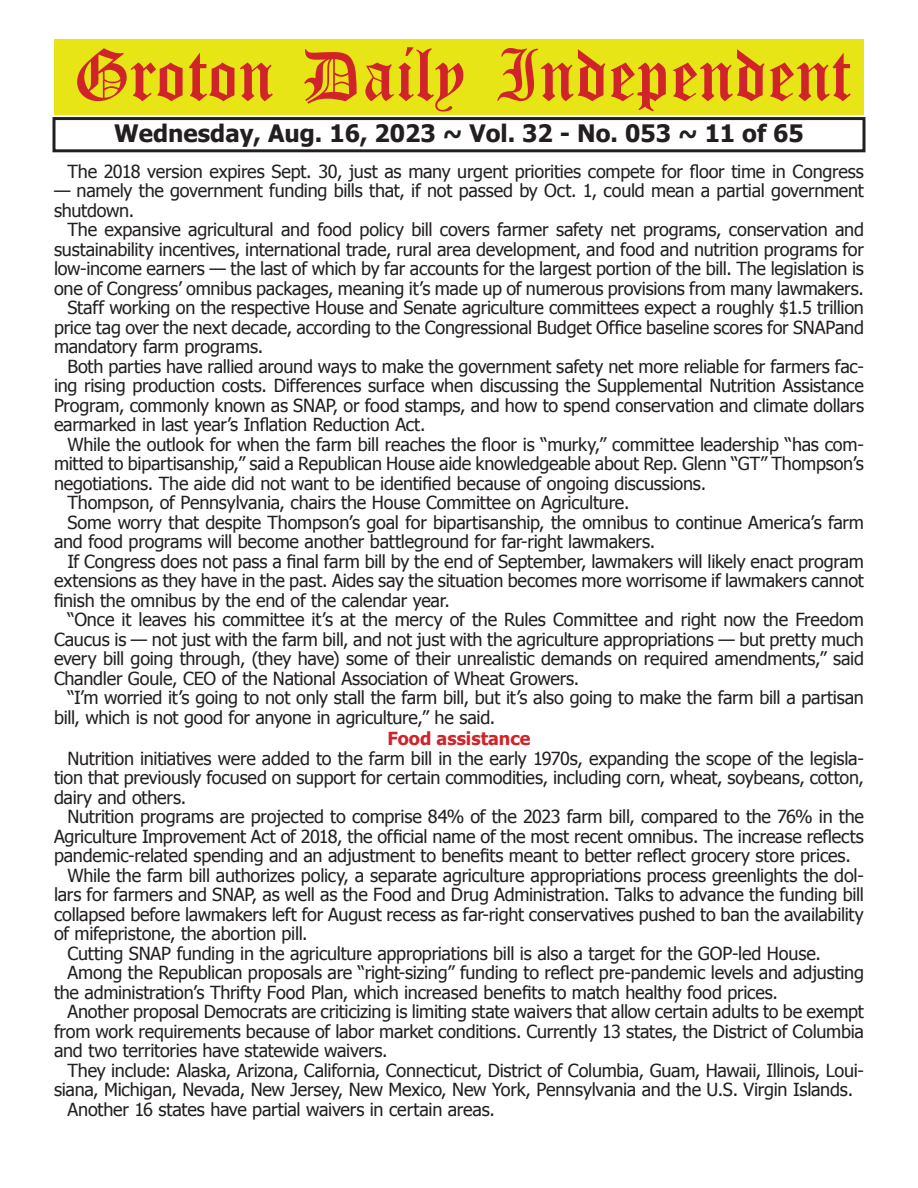
<style>
.page{position:relative;width:918px;height:1188px;background:#fff}
.page>*{position:absolute;margin:0;border:0;box-sizing:border-box;transform-origin:0 0}
.t1{font:54px "Old English Five";color:#d1232a}
.t2{font:700 24px "Tahoma";color:#231f20}
.t3{font:18px/19.5px "Tahoma";letter-spacing:-.01em;color:#231f20}
.t4{font:700 18px "Tahoma";color:#d1232a}
</style>
<div class="page">
<div style="left:52px;top:117px;width:814px;height:35px;border:3px solid #231f20"></div>
<div style="left:54px;top:40px;width:810px;height:75px;background:#e7e515"></div>
<h1 class="t1" style="left:73px;top:50px;width:779px">Groton Daily Independent</h1>
<h2 class="t2" style="left:114px;top:116px;width:691px">Wednesday, Aug. 16, 2023 ~ Vol. 32 - No. 053 ~ 11 of 65</h2>
<p class="t3" style="left:68px;top:161px;width:798px">The 2018 version expires Sept. 30, just as many urgent priorities compete for floor time in Congress</p>
<p class="t3" style="left:54px;top:180px;width:811px">— namely the government funding bills that, if not passed by Oct. 1, could mean a partial government shutdown.</p>
<p class="t3" style="left:68px;top:219px;width:798px">The expansive agricultural and food policy bill covers farmer safety net programs, conservation and</p>
<p class="t3" style="left:54px;top:239px;width:811px">sustainability incentives, international trade, rural area development, and food and nutrition programs for</p>
<p class="t3" style="left:54px;top:258px;width:811px">low-income earners — the last of which by far accounts for the largest portion of the bill. The legislation is</p>
<p class="t3" style="left:54px;top:278px;width:812px">one of Congress’ omnibus packages, meaning it’s made up of numerous provisions from many lawmakers.</p>
<p class="t3" style="left:68px;top:297px;width:798px">Staff working on the respective House and Senate agriculture committees expect a roughly $1.5 trillion</p>
<p class="t3" style="left:54px;top:317px;width:811px">price tag over the next decade, according to the Congressional Budget Office baseline scores for SNAPand</p>
<p class="t3" style="left:54px;top:336px;width:211px">mandatory farm programs.</p>
<p class="t3" style="left:68px;top:356px;width:798px">Both parties have rallied around ways to make the government safety net more reliable for farmers fac-</p>
<p class="t3" style="left:54px;top:375px;width:811px">ing rising production costs. Differences surface when discussing the Supplemental Nutrition Assistance</p>
<p class="t3" style="left:54px;top:395px;width:812px">Program, commonly known as SNAP, or food stamps, and how to spend conservation and climate dollars</p>
<p class="t3" style="left:54px;top:414px;width:373px">earmarked in last year’s Inflation Reduction Act.</p>
<p class="t3" style="left:68px;top:434px;width:798px">While the outlook for when the farm bill reaches the floor is “murky,” committee leadership “has com-</p>
<p class="t3" style="left:54px;top:453px;width:811px">mitted to bipartisanship,” said a Republican House aide knowledgeable about Rep. Glenn “GT” Thompson’s</p>
<p class="t3" style="left:54px;top:473px;width:654px">negotiations. The aide did not want to be identified because of ongoing discussions.</p>
<p class="t3" style="left:68px;top:492px;width:564px">Thompson, of Pennsylvania, chairs the House Committee on Agriculture.</p>
<p class="t3" style="left:68px;top:512px;width:798px">Some worry that despite Thompson’s goal for bipartisanship, the omnibus to continue America’s farm</p>
<p class="t3" style="left:54px;top:531px;width:603px">and food programs will become another battleground for far-right lawmakers.</p>
<p class="t3" style="left:68px;top:551px;width:798px">If Congress does not pass a final farm bill by the end of September, lawmakers will likely enact program</p>
<p class="t3" style="left:54px;top:570px;width:811px">extensions as they have in the past. Aides say the situation becomes more worrisome if lawmakers cannot</p>
<p class="t3" style="left:54px;top:590px;width:397px">finish the omnibus by the end of the calendar year.</p>
<p class="t3" style="left:68px;top:609px;width:798px">“Once it leaves his committee it’s at the mercy of the Rules Committee and right now the Freedom</p>
<p class="t3" style="left:54px;top:629px;width:812px">Caucus is — not just with the farm bill, and not just with the agriculture appropriations — but pretty much</p>
<p class="t3" style="left:54px;top:648px;width:812px">every bill going through, (they have) some of their unrealistic demands on required amendments,” said</p>
<p class="t3" style="left:54px;top:668px;width:527px">Chandler Goule, CEO of the National Association of Wheat Growers.</p>
<p class="t3" style="left:68px;top:687px;width:798px">“I’m worried it’s going to not only stall the farm bill, but it’s also going to make the farm bill a partisan</p>
<p class="t3" style="left:54px;top:707px;width:443px">bill, which is not good for anyone in agriculture,” he said.</p>
<p class="t4" style="left:387px;top:726px;width:145px">Food assistance</p>
<p class="t3" style="left:54px;top:748px;width:812px;text-align:justify;text-indent:14px">Nutrition initiatives were added to the farm bill in the early 1970s, expanding the scope of the legisla&shy;tion that previously focused on support for certain commodities, including corn, wheat, soybeans, cotton, dairy and others.</p>
<p class="t3" style="left:68px;top:806px;width:798px">Nutrition programs are projected to comprise 84% of the 2023 farm bill, compared to the 76% in the</p>
<p class="t3" style="left:54px;top:826px;width:811px">Agriculture Improvement Act of 2018, the official name of the most recent omnibus. The increase reflects</p>
<p class="t3" style="left:54px;top:845px;width:798px">pandemic-related spending and an adjustment to benefits meant to better reflect grocery store prices.</p>
<p class="t3" style="left:68px;top:865px;width:798px">While the farm bill authorizes policy, a separate agriculture appropriations process greenlights the dol-</p>
<p class="t3" style="left:54px;top:884px;width:812px">lars for farmers and SNAP, as well as the Food and Drug Administration. Talks to advance the funding bill</p>
<p class="t3" style="left:54px;top:904px;width:811px">collapsed before lawmakers left for August recess as far-right conservatives pushed to ban the availability</p>
<p class="t3" style="left:54px;top:923px;width:255px">of mifepristone, the abortion pill.</p>
<p class="t3" style="left:68px;top:943px;width:755px">Cutting SNAP funding in the agriculture appropriations bill is also a target for the GOP-led House.</p>
<p class="t3" style="left:68px;top:962px;width:798px">Among the Republican proposals are “right-sizing” funding to reflect pre-pandemic levels and adjusting</p>
<p class="t3" style="left:54px;top:982px;width:726px">the administration’s Thrifty Food Plan, which increased benefits to match healthy food prices.</p>
<p class="t3" style="left:68px;top:1001px;width:798px">Another proposal Democrats are criticizing is limiting state waivers that allow certain adults to be exempt</p>
<p class="t3" style="left:54px;top:1021px;width:812px">from work requirements because of labor market conditions. Currently 13 states, the District of Columbia</p>
<p class="t3" style="left:54px;top:1040px;width:335px">and two territories have statewide waivers.</p>
<p class="t3" style="left:68px;top:1060px;width:798px">They include: Alaska, Arizona, California, Connecticut, District of Columbia, Guam, Hawaii, Illinois, Loui-</p>
<p class="t3" style="left:54px;top:1079px;width:801px">siana, Michigan, Nevada, New Jersey, New Mexico, New York, Pennsylvania and the U.S. Virgin Islands.</p>
<p class="t3" style="left:68px;top:1099px;width:429px">Another 16 states have partial waivers in certain areas.</p>
</div>
